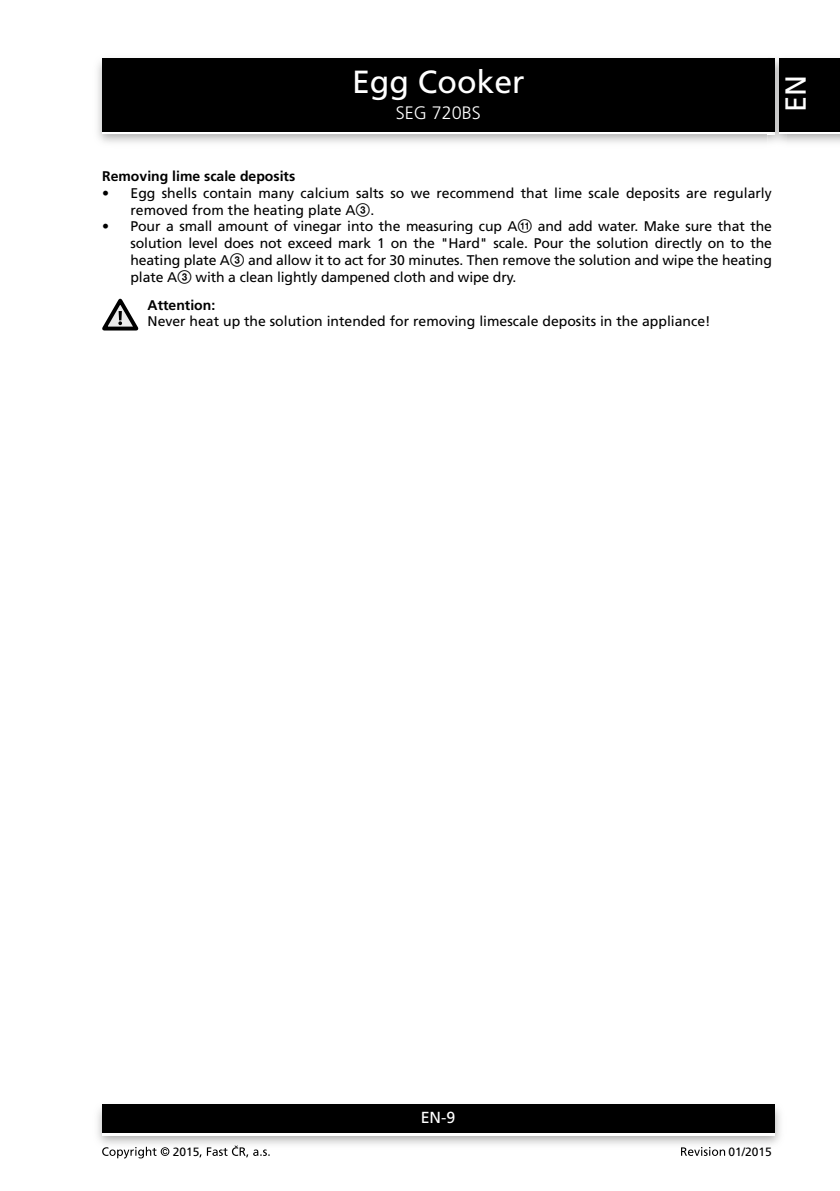
<style>
.page{position:relative;width:840px;height:1191px;background:#fff}
.page>*{position:absolute;margin:0;border:0;box-sizing:border-box;transform-origin:0 0}
.t1{font:32px "Frutiger CE";color:#fff}
.t2{font:29px "Frutiger CE";color:#fff}
.t3{font:300 18px "Frutiger CE";color:#fff}
.t4{font:16px "Frutiger CE";color:#fff}
.t5{font:14px/16.8px "Frutiger CE";color:#000}
.t6{font:700 14px "Frutiger CE";color:#000}
.t7{font:12px "Frutiger CE";color:#000}
.s1{font-family:"Zz 3"}
</style>
<div class="page">
<div style="left:102px;top:61px;width:672px;height:73px;background:linear-gradient(to right,#000,#000)"></div>
<div style="left:102px;top:58px;width:672px;height:73px;background:#000"></div>
<img style="left:97px;top:1104px;width:683px;height:41px">
<div style="left:102px;top:1107px;width:672px;height:28px;background:linear-gradient(to right,#fff,#fff)"></div>
<div style="left:102px;top:1104px;width:672px;height:28px;background:#000"></div>
<img style="left:767px;top:56px;width:18px;height:89px">
<svg style="left:767px;top:131px;width:7px;height:3px"></svg>
<img style="left:767px;top:58px;width:7px;height:3px">
<img style="left:767px;top:61px;width:7px;height:70px">
<div style="left:778px;top:61px;width:61px;height:73px;background:linear-gradient(to right,#000,#000)"></div>
<div style="left:778px;top:58px;width:61px;height:73px;background:#000"></div>
<svg style="left:102px;top:1146px;width:67px;height:12px"></svg>
<svg style="left:199px;top:1145px;width:70px;height:12px"></svg>
<svg style="left:681px;top:1147px;width:43px;height:8px"></svg>
<svg style="left:102px;top:299px;width:36px;height:31px"></svg>
<h1 class="t1" style="left:352px;top:64px;width:174px">Egg Cooker</h1>
<p class="t3" style="left:395px;top:102px;width:87px">SEG 720BS</p>
<h2 class="t2" style="left:778px;top:112px;width:39px;rotate:-90deg">EN</h2>
<p class="t6" style="left:102px;top:168px;width:194px">Removing lime scale deposits</p>
<p class="t5" style="left:130px;top:185px;width:642px;text-indent:-28px">• Egg shells contain many calcium salts so we recommend that lime scale deposits are regularly removed from the heating plate A<span class="s1">3</span>.</p>
<p class="t5" style="left:130px;top:218px;width:642px;text-align:justify;text-indent:-28px">• Pour a small amount of vinegar into the measuring cup A<span class="s1">qa</span> and add water. Make sure that the solution level does not exceed mark 1 on the "Hard" scale. Pour the solution directly on to the heating plate A<span class="s1">3</span> and allow it to act for 30 minutes. Then remove the solution and wipe the heating plate A<span class="s1">3</span> with a clean lightly dampened cloth and wipe dry.</p>
<p class="t6" style="left:147px;top:297px;width:69px">Attention:</p>
<p class="t5" style="left:147px;top:313px;width:564px">Never heat up the solution intended for removing limescale deposits in the appliance!</p>
<p class="t4" style="left:420px;top:1108px;width:36px">EN-9</p>
<p class="t7" style="left:173px;top:1144px;width:28px">2015</p>
<p class="t7" style="left:728px;top:1144px;width:45px">01/2015</p>
</div>
